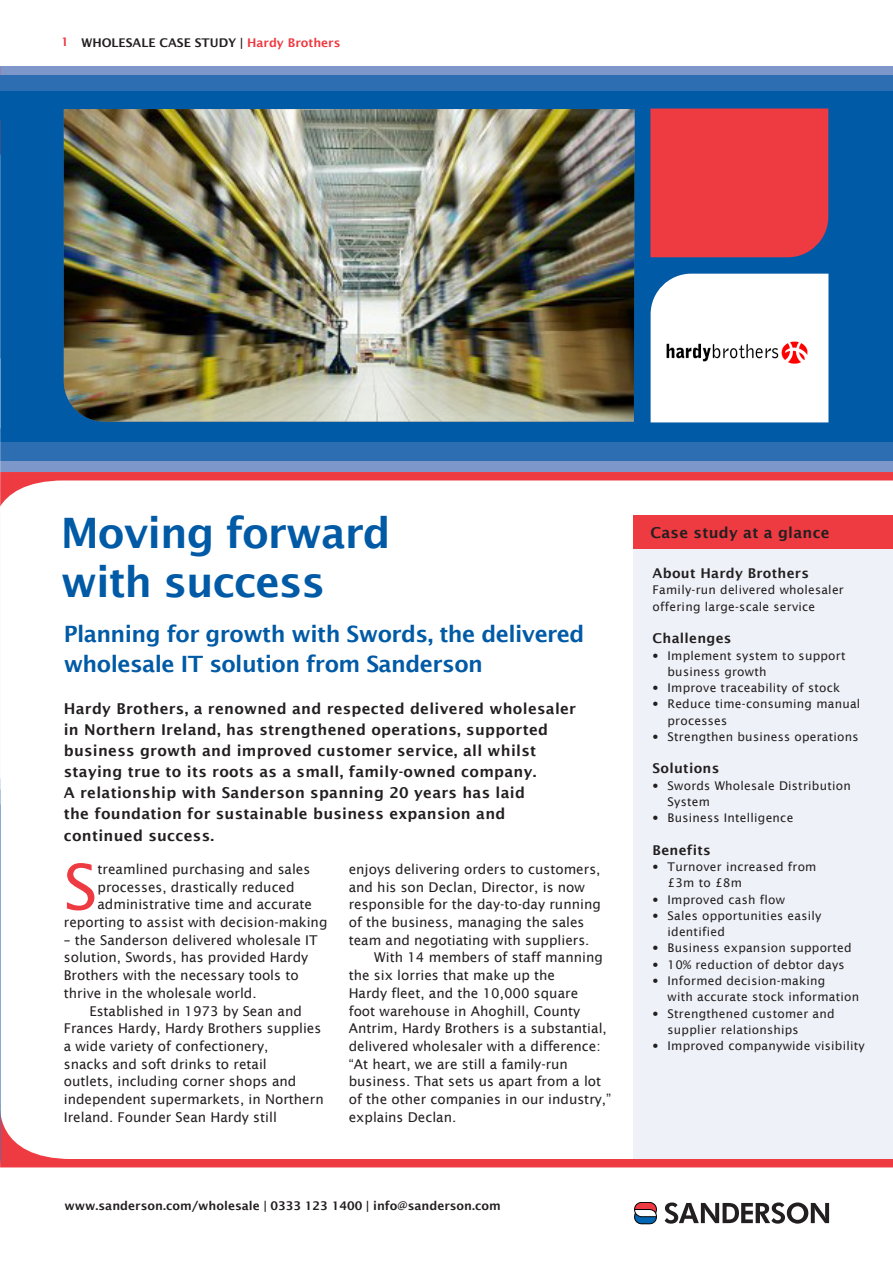
<style>
.page{position:relative;width:893px;height:1263px;background:#fff}
.page>*{position:absolute;margin:0;border:0;box-sizing:border-box;transform-origin:0 0}
.t1{font:62.55px "Lucida Sans";color:#ee3a41}
.t2{font:600 42px/49.5px "Lucida Sans";letter-spacing:-.025em;color:#015aa6}
.t3{font:600 22.5px/30px "Lucida Sans";letter-spacing:-.025em;color:#015aa6}
.t4{font:600 15px/21.1px "Lucida Sans";letter-spacing:.02em;color:#231f20}
.t5{font:13.5px/17.7px "Lucida Sans";color:#231f20}
.t6{font:600 13.5px "Lucida Sans";letter-spacing:.02em;color:#231f20}
.t7{font:12px/16.4px "Lucida Sans";letter-spacing:.02em;color:#231f20}
.t8{font:600 12px "Lucida Sans";color:#231f20}
.t9{font:600 12px "Lucida Sans";color:#ee3a41}
.s1{color:#ee3a41}
.s2{font-family:"Helvetica Neue"}
</style>
<div class="page">
<svg style="left:634px;top:1202px;width:23px;height:22px"></svg>
<svg style="left:665px;top:1202px;width:164px;height:22px"></svg>
<div style="left:633px;top:549px;width:260px;height:615px;background:#eef2f8"></div>
<div style="left:633px;top:515px;width:260px;height:34px;background:#ee3a41"></div>
<div style="left:0;top:66px;width:893px;height:406px;background:#7d97cb"></div>
<div style="left:0;top:75px;width:893px;height:385px;background:#2d6eb3"></div>
<div style="left:0;top:91px;width:893px;height:351px;background:#015aa6"></div>
<div style="left:651px;top:274px;width:177px;height:148px;background:#fff"></div>
<div style="left:650px;top:109px;width:178px;height:148px;background:#ee3a41"></div>
<svg style="left:0;top:472px;width:893px;height:35px"></svg>
<svg style="left:0;top:1104px;width:893px;height:63px"></svg>
<img style="left:64px;top:109px;width:571px;height:313px">
<svg style="left:0;top:66px;width:1px;height:64px"></svg>
<img style="left:666px;top:342px;width:142px;height:22px">
<p class="t9" style="left:61px;top:35px;width:9px">1</p>
<p class="t8" style="left:81px;top:36px;width:260px">WHOLESALE CASE STUDY | <span class="s1">Hardy Brothers</span></p>
<p class="t2" style="left:61px;top:508px;width:331px">Moving forward with success</p>
<p class="t3" style="left:64px;top:619px;width:522px">Planning for growth with Swords, the delivered wholesale IT solution from Sanderson</p>
<p class="t4" style="left:64px;top:698px;width:514px">Hardy Brothers, a renowned and respected delivered wholesaler in Northern Ireland, has strengthened operations, supported business growth and improved customer service, all whilst staying true to its roots as a small, family-owned company.<br>A relationship with Sanderson spanning 20 years has laid<br>the foundation for sustainable business expansion and continued success.</p>
<p class="t1" style="left:64px;top:851px;width:35px">S</p>
<p class="t5" style="left:98px;top:860px;width:214px">treamlined purchasing and sales</p>
<p class="t5" style="left:98px;top:878px;width:199px">processes, drastically reduced</p>
<p class="t5" style="left:98px;top:896px;width:216px">administrative time and accurate</p>
<p class="t5" style="left:64px;top:913px;width:265px">reporting to assist with decision-making</p>
<p class="t5" style="left:64px;top:931px;width:255px">– the Sanderson delivered wholesale IT solution, Swords, has provided Hardy Brothers with the necessary tools to thrive in the wholesale world.</p>
<p class="t5" style="left:64px;top:1002px;width:261px;text-indent:26px">Established in 1973 by Sean and Frances Hardy, Hardy Brothers supplies a wide variety of confectionery,<br>snacks and soft drinks to retail<br>outlets, including corner shops and independent supermarkets, in Northern Ireland. Founder Sean Hardy still</p>
<p class="t5" style="left:349px;top:860px;width:254px">enjoys delivering orders to customers, and his son Declan, Director, is now responsible for the day-to-day running of the business, managing the sales team and negotiating with suppliers.</p>
<p class="t5" style="left:349px;top:949px;width:264px;text-indent:26px">With 14 members of staff manning the six lorries that make up the<br>Hardy fleet, and the 10,000 square<br>foot warehouse in Ahoghill, County Antrim, Hardy Brothers is a substantial, delivered wholesaler with a difference: “At heart, we are still a family-run business. That sets us apart from a lot of the other companies in our industry,” explains Declan.</p>
<p class="t8" style="left:64px;top:1199px;width:438px">www.sanderson.com/wholesale | 0333 123 1400 | info@sanderson.com</p>
<p class="t4" style="left:650px;top:522px;width:181px">Case study at a glance</p>
<p class="t6" style="left:653px;top:566px;width:158px">About Hardy Brothers</p>
<p class="t7" style="left:653px;top:582px;width:193px">Family-run delivered wholesaler offering large-scale service</p>
<p class="t6" style="left:653px;top:631px;width:80px">Challenges</p>
<p class="t7" style="left:667px;top:647px;width:179px;text-indent:-15px"><span class="s2">•</span> Implement system to support business growth</p>
<p class="t7" style="left:653px;top:679px;width:189px"><span class="s2">•</span> Improve traceability of stock</p>
<p class="t7" style="left:667px;top:696px;width:194px;text-indent:-15px"><span class="s2">•</span> Reduce time-consuming manual processes</p>
<p class="t7" style="left:653px;top:728px;width:207px"><span class="s2">•</span> Strengthen business operations</p>
<p class="t6" style="left:653px;top:761px;width:68px">Solutions</p>
<p class="t7" style="left:667px;top:777px;width:185px;text-indent:-15px"><span class="s2">•</span> Swords Wholesale Distribution<br>System</p>
<p class="t7" style="left:653px;top:810px;width:142px"><span class="s2">•</span> Business Intelligence</p>
<p class="t6" style="left:653px;top:842px;width:60px">Benefits</p>
<p class="t7" style="left:667px;top:859px;width:150px;text-indent:-15px"><span class="s2">•</span> Turnover increased from £3m to £8m</p>
<p class="t7" style="left:653px;top:891px;width:134px"><span class="s2">•</span> Improved cash flow</p>
<p class="t7" style="left:667px;top:907px;width:155px;text-indent:-15px"><span class="s2">•</span> Sales opportunities easily identified</p>
<p class="t7" style="left:653px;top:940px;width:200px"><span class="s2">•</span> Business expansion supported</p>
<p class="t7" style="left:653px;top:956px;width:194px"><span class="s2">•</span> 10% reduction of debtor days</p>
<p class="t7" style="left:667px;top:972px;width:193px;text-indent:-15px"><span class="s2">•</span> Informed decision-making<br>with accurate stock information</p>
<p class="t7" style="left:667px;top:1005px;width:169px;text-indent:-15px"><span class="s2">•</span> Strengthened customer and supplier relationships</p>
<p class="t7" style="left:653px;top:1038px;width:214px"><span class="s2">•</span> Improved companywide visibility</p>
</div>
